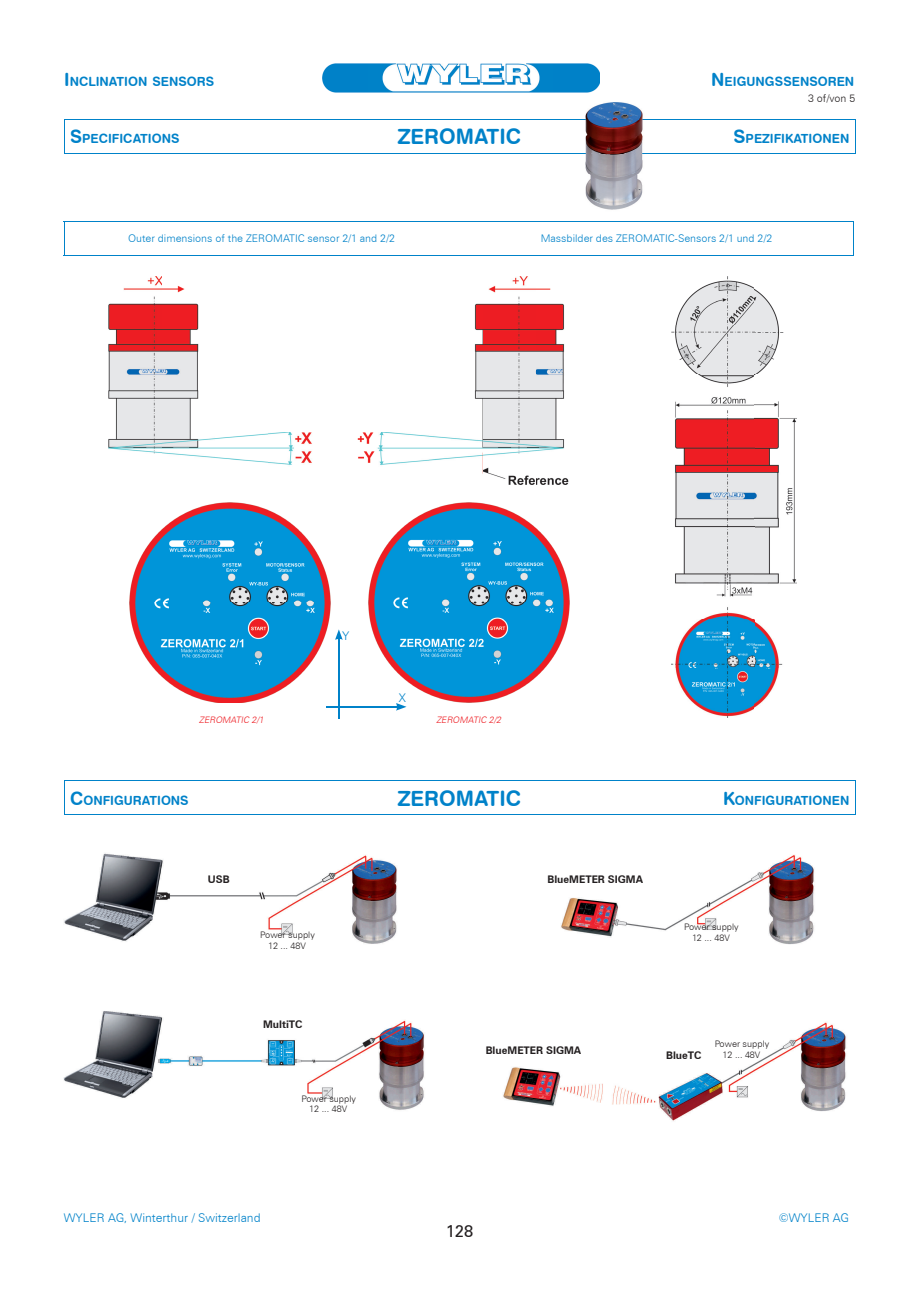
<style>
.page{position:relative;width:919px;height:1289px;background:#fff}
.page>*{position:absolute;margin:0;border:0;box-sizing:border-box;transform-origin:0 0}
.t1{font:21px "Swiss 721 BT Bold Rounded";color:#0082c9}
.t2{font:16.5px "Zurich BT";color:#231f20}
.t3{font:12.6px "Swiss 721 BT Bold Rounded";color:#0082c9}
.t4{font:300 12px "Zurich BT";color:#0082c9}
.t5{font:300 10.5px "Zurich BT";color:#0082c9}
.t6{font:700 10.5px "Zurich BT";color:#231f20}
.t7{font:300 10.5px "Zurich BT";color:#231f20}
.t8{font:300 9px/10.8px "Zurich BT";color:#231f20;text-align:center}
.t9{font:italic 300 8.85px "Zurich BT";color:#ee1d23}
.s1{font-size:18px}
</style>
<div class="page">
<img style="left:322px;top:64px;width:277px;height:28px">
<hr style="left:64px;top:119px;width:264px;height:1px;background:#0082c9">
<hr style="left:64px;top:119px;width:1px;height:34px;background:#0082c9">
<hr style="left:328px;top:119px;width:527px;height:1px;background:#0082c9">
<hr style="left:855px;top:119px;width:1px;height:34px;background:#0082c9">
<hr style="left:64px;top:153px;width:791px;height:1px;background:#0082c9">
<img style="left:109px;top:276px;width:460px;height:208px">
<img style="left:671px;top:276px;width:125px;height:442px">
<img style="left:130px;top:502px;width:200px;height:201px">
<img style="left:369px;top:502px;width:200px;height:200px">
<hr style="left:338px;top:637px;width:1px;height:82px;background:#0082c9">
<svg style="left:335px;top:629px;width:7px;height:11px"></svg>
<hr style="left:325px;top:706px;width:73px;height:1px;background:#0082c9">
<svg style="left:396px;top:703px;width:10px;height:7px"></svg>
<hr style="left:64px;top:221px;width:395px;height:1px;background:#0082c9">
<hr style="left:64px;top:221px;width:1px;height:34px;background:#0082c9">
<hr style="left:459px;top:221px;width:395px;height:1px;background:#0082c9">
<hr style="left:853px;top:221px;width:1px;height:34px;background:#0082c9">
<hr style="left:64px;top:255px;width:790px;height:1px;background:#0082c9">
<img style="left:585px;top:102px;width:58px;height:108px">
<img style="left:591px;top:119px;width:52px;height:1px">
<img style="left:591px;top:153px;width:52px;height:1px">
<img style="left:64px;top:853px;width:782px;height:268px">
<hr style="left:64px;top:780px;width:264px;height:1px;background:#0082c9">
<hr style="left:64px;top:781px;width:1px;height:33px;background:#0082c9">
<hr style="left:328px;top:780px;width:527px;height:1px;background:#0082c9">
<hr style="left:855px;top:781px;width:1px;height:33px;background:#0082c9">
<hr style="left:64px;top:814px;width:791px;height:1px;background:#0082c9">
<p class="t3" style="left:64px;top:73px;width:151px"><span class="s1">I</span>NCLINATION SENSORS</p>
<p class="t3" style="left:711px;top:73px;width:144px"><span class="s1">N</span>EIGUNGSSENSOREN</p>
<p class="t7" style="left:808px;top:91px;width:48px">3 of/von 5</p>
<p class="t3" style="left:70px;top:131px;width:111px"><span class="s1">S</span>PECIFICATIONS</p>
<h1 class="t1" style="left:398px;top:124px;width:125px">ZEROMATIC</h1>
<p class="t3" style="left:733px;top:131px;width:117px"><span class="s1">S</span>PEZIFIKATIONEN</p>
<p class="t5" style="left:128px;top:232px;width:268px">Outer dimensions of the ZEROMATIC sensor 2/1 and 2/2</p>
<p class="t5" style="left:540px;top:232px;width:233px">Massbilder des ZEROMATIC-Sensors 2/1 und 2/2</p>
<p class="t4" style="left:342px;top:628px;width:9px">Y</p>
<p class="t4" style="left:399px;top:690px;width:9px">X</p>
<p class="t9" style="left:199px;top:714px;width:68px">ZEROMATIC 2/1</p>
<p class="t9" style="left:436px;top:714px;width:68px">ZEROMATIC 2/2</p>
<p class="t3" style="left:70px;top:792px;width:120px"><span class="s1">C</span>ONFIGURATIONS</p>
<h1 class="t1" style="left:398px;top:785px;width:125px">ZEROMATIC</h1>
<p class="t3" style="left:723px;top:792px;width:128px"><span class="s1">K</span>ONFIGURATIONEN</p>
<p class="t6" style="left:208px;top:872px;width:23px">USB</p>
<p class="t6" style="left:547px;top:872px;width:97px">BlueMETER SIGMA</p>
<p class="t8" style="left:260px;top:929px;width:56px">Power supply<br>12 ... 48V</p>
<p class="t8" style="left:684px;top:921px;width:56px">Power supply<br>12 ... 48V</p>
<p class="t6" style="left:263px;top:1018px;width:41px">MultiTC</p>
<p class="t8" style="left:301px;top:1092px;width:56px">Power supply<br>12 ... 48V</p>
<p class="t6" style="left:485px;top:1044px;width:97px">BlueMETER SIGMA</p>
<p class="t6" style="left:666px;top:1049px;width:37px">BlueTC</p>
<p class="t8" style="left:714px;top:1038px;width:56px">Power supply<br>12 ... 48V</p>
<p class="t4" style="left:64px;top:1209px;width:198px">WYLER AG, Winterthur / Switzerland</p>
<p class="t4" style="left:778px;top:1209px;width:72px">©WYLER AG</p>
<h2 class="t2" style="left:446px;top:1220px;width:29px">128</h2>
</div>
